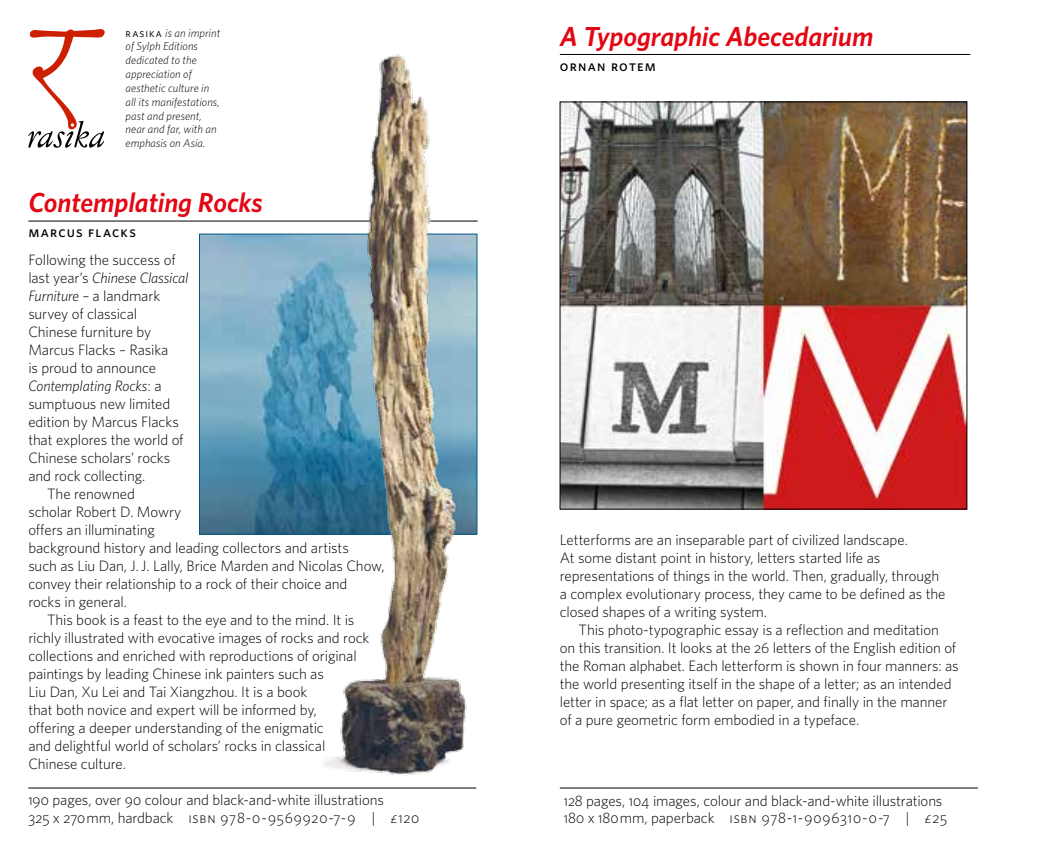
<style>
.page{position:relative;width:1063px;height:851px;background:#fff}
.page>*{position:absolute;margin:0;border:0;box-sizing:border-box;transform-origin:0 0}
.t1{font:italic 600 27.5px "Whitney";letter-spacing:-.005em;color:#e30613}
.t2{font:300 15px/18px "Whitney";letter-spacing:-.01em;color:#000}
.t3{font:italic 300 15px "Whitney";letter-spacing:-.01em;color:#000}
.t4{font:500 15px "Whitney";letter-spacing:.08em;color:#000}
.t5{font:italic 300 11.5px/13.8px "Whitney";color:#000}
.s1{font-weight:400;font-style:normal}
.s2{font-style:normal}
</style>
<div class="page">
<hr style="left:560px;top:54px;width:410px;height:1px;background:#000">
<hr style="left:28px;top:221px;width:450px;height:1px;background:#000">
<hr style="left:560px;top:787px;width:418px;height:1px;background:#000">
<img style="left:562px;top:104px;width:403px;height:403px">
<hr style="left:28px;top:787px;width:448px;height:1px;background:#000">
<svg style="left:28px;top:29px;width:77px;height:119px"></svg>
<img style="left:201px;top:236px;width:274px;height:296px">
<div style="left:199px;top:234px;width:278px;height:300px;border:1px solid #00597d"></div>
<img style="left:315px;top:54px;width:155px;height:721px">
<p class="t5" style="left:126px;top:25px;width:96px"><span class="s1">RASIKA</span> is an imprint of Sylph Editions dedicated to the appreciation of aesthetic culture in all its manifestations, past and present, near and far, with an emphasis on Asia.</p>
<h1 class="t1" style="left:28px;top:184px;width:236px">Contemplating Rocks</h1>
<p class="t4" style="left:28px;top:221px;width:109px">Marcus Flacks</p>
<p class="t2" style="left:28px;top:250px;width:149px">Following the success of</p>
<p class="t3" style="left:28px;top:267px;width:162px"><span class="s2">last year’s</span> Chinese Classical</p>
<p class="t3" style="left:28px;top:285px;width:133px">Furniture – <span class="s2">a landmark</span></p>
<p class="t2" style="left:28px;top:304px;width:111px">survey of classical</p>
<p class="t2" style="left:28px;top:322px;width:124px">Chinese furniture by</p>
<p class="t2" style="left:28px;top:340px;width:142px">Marcus Flacks – Rasika</p>
<p class="t2" style="left:28px;top:358px;width:129px">is proud to announce</p>
<p class="t3" style="left:28px;top:375px;width:135px">Contemplating Rocks<span class="s2">: a</span></p>
<p class="t2" style="left:28px;top:394px;width:144px">sumptuous new limited</p>
<p class="t2" style="left:28px;top:412px;width:152px">edition by Marcus Flacks</p>
<p class="t2" style="left:28px;top:430px;width:157px">that explores the world of</p>
<p class="t2" style="left:28px;top:448px;width:144px">Chinese scholars’ rocks</p>
<p class="t2" style="left:28px;top:466px;width:119px">and rock collecting.</p>
<p class="t2" style="left:47px;top:484px;width:89px">The renowned</p>
<p class="t2" style="left:28px;top:502px;width:155px">scholar Robert D. Mowry</p>
<p class="t2" style="left:28px;top:520px;width:128px">offers an illuminating</p>
<p class="t2" style="left:28px;top:538px;width:322px">background history and leading collectors and artists</p>
<p class="t2" style="left:28px;top:556px;width:358px">such as Liu Dan, J. J. Lally, Brice Marden and Nicolas Chow,</p>
<p class="t2" style="left:28px;top:574px;width:321px">convey their relationship to a rock of their choice and</p>
<p class="t2" style="left:28px;top:592px;width:100px">rocks in general.</p>
<p class="t2" style="left:47px;top:610px;width:309px">This book is a feast to the eye and to the mind. It is</p>
<p class="t2" style="left:28px;top:628px;width:343px">richly illustrated with evocative images of rocks and rock</p>
<p class="t2" style="left:28px;top:646px;width:330px">collections and enriched with reproductions of original</p>
<p class="t2" style="left:28px;top:664px;width:297px">paintings by leading Chinese ink painters such as</p>
<p class="t2" style="left:28px;top:682px;width:280px">Liu Dan, Xu Lei and Tai Xiangzhou. It is a book</p>
<p class="t2" style="left:28px;top:700px;width:290px">that both novice and expert will be informed by,</p>
<p class="t2" style="left:28px;top:718px;width:297px">offering a deeper understanding of the enigmatic</p>
<p class="t2" style="left:28px;top:736px;width:299px">and delightful world of scholars’ rocks in classical</p>
<p class="t2" style="left:28px;top:754px;width:99px">Chinese culture.</p>
<p class="t2" style="left:28px;top:790px;width:393px;line-height:17.5px">190 pages, over 90 colour and black-and-white illustrations<br>325 x 270 mm, hardback isbn 978-0-9569920-7-9 | £120</p>
<h1 class="t1" style="left:560px;top:18px;width:315px">A Typographic Abecedarium</h1>
<p class="t4" style="left:560px;top:55px;width:98px">Ornan Rotem</p>
<p class="t2" style="left:560px;top:530px;width:387px">Letterforms are an inseparable part of civilized landscape.<br>At some distant point in history, letters started life as representations of things in the world. Then, gradually, through a complex evolutionary process, they came to be defined as the closed shapes of a writing system.</p>
<p class="t2" style="left:560px;top:620px;width:400px;text-indent:19px">This photo-typographic essay is a reflection and meditation<br>on this transition. It looks at the 26 letters of the English edition of the Roman alphabet. Each letterform is shown in four manners: as the world presenting itself in the shape of a letter; as an intended letter in space; as a flat letter on paper, and finally in the manner of a pure geometric form embodied in a typeface.</p>
<p class="t2" style="left:564px;top:791px;width:385px;line-height:17.5px">128 pages, 104 images, colour and black-and-white illustrations<br>180 x 180 mm, paperback isbn 978-1-9096310-0-7 | £25</p>
</div>
